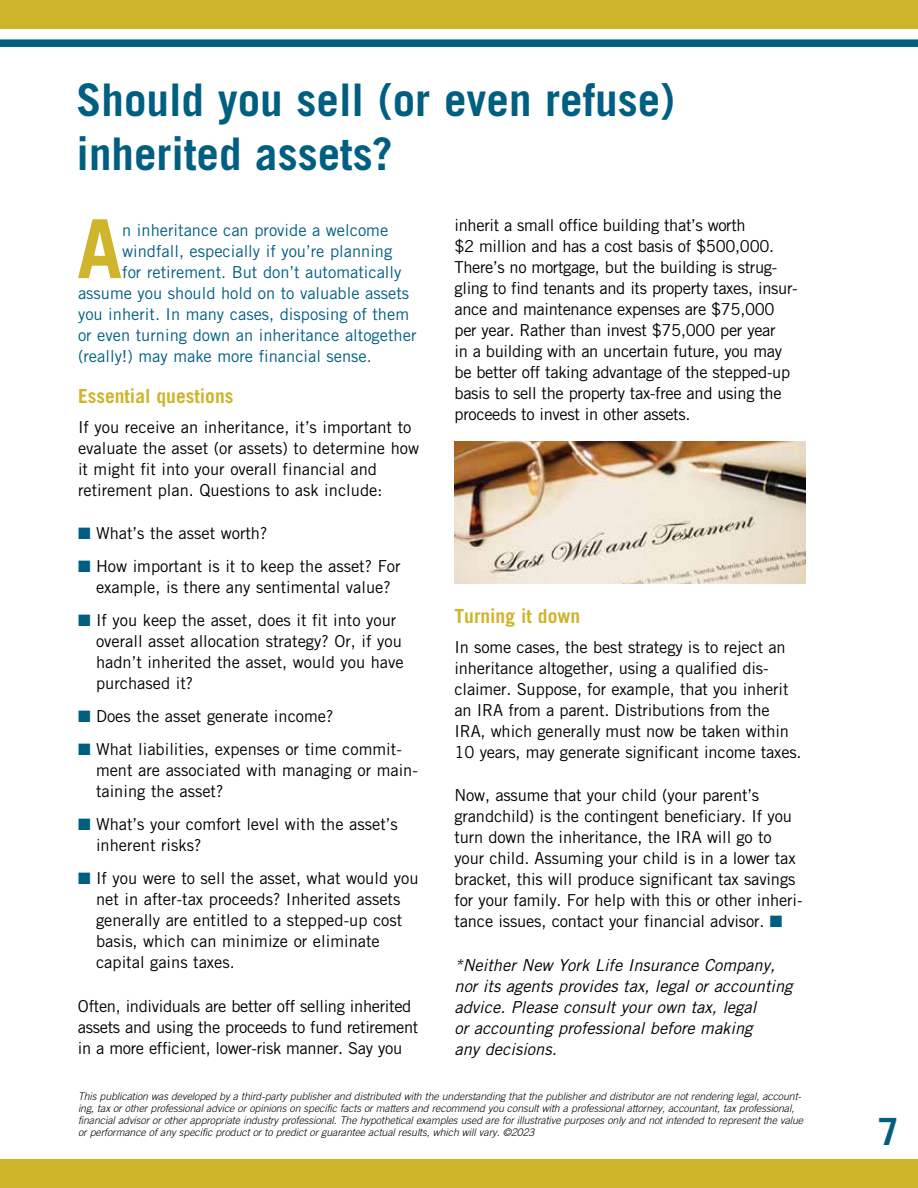
<style>
.page{position:relative;width:918px;height:1188px;background:#fff}
.page>*{position:absolute;margin:0;border:0;box-sizing:border-box;transform-origin:0 0}
.t1{font:700 81.45px "Trade Gothic LT Std";color:#ceb52c}
.t2{font:700 45px/54px "Trade Gothic LT Std";color:#005f80}
.t3{font:700 37.5px "Trade Gothic LT Std";color:#005f80}
.t4{font:700 19.5px "Trade Gothic LT Std";color:#ceb52c}
.t5{font:16.5px/21px "Trade Gothic LT Std";letter-spacing:-.01em;color:#000}
.t6{font:16.5px "Trade Gothic LT Std";color:#005f80}
.t7{font:italic 16.5px/21px "Trade Gothic LT Std";color:#000}
.t8{font:italic 300 10.5px/12px "Trade Gothic LT Std";letter-spacing:-.005em;color:#000}
.s1{color:#005f80}
</style>
<div class="page">
<div style="left:0;top:0;width:918px;height:29px;background:#ceb52c"></div>
<div style="left:0;top:39px;width:918px;height:8px;background:#005f80"></div>
<div style="left:0;top:1159px;width:918px;height:29px;background:#ceb52c"></div>
<img style="left:454px;top:441px;width:352px;height:143px">
<h2 class="t2" style="left:76px;top:73px;width:600px">Should you sell (or even refuse) inherited assets?</h2>
<h1 class="t1" style="left:77px;top:199px;width:47px">A</h1>
<p class="t6" style="left:122px;top:220px;width:268px">n inheritance can provide a welcome</p>
<p class="t6" style="left:122px;top:241px;width:272px">windfall, especially if you’re planning</p>
<p class="t6" style="left:122px;top:262px;width:281px">for retirement. But don’t automatically</p>
<p class="t6" style="left:78px;top:283px;width:333px">assume you should hold on to valuable assets</p>
<p class="t6" style="left:78px;top:304px;width:333px">you inherit. In many cases, disposing of them</p>
<p class="t6" style="left:78px;top:325px;width:340px">or even turning down an inheritance altogether</p>
<p class="t6" style="left:78px;top:346px;width:295px">(really!) may make more financial sense.</p>
<p class="t4" style="left:78px;top:384px;width:157px">Essential questions</p>
<p class="t5" style="left:78px;top:416px;width:343px">If you receive an inheritance, it’s important to evaluate the asset (or assets) to determine how it might fit into your overall financial and retirement plan. Questions to ask include:</p>
<p class="t5" style="left:78px;top:523px;width:191px"><span class="s1">■</span> What’s the asset worth?</p>
<p class="t5" style="left:78px;top:556px;width:324px;text-align:center"><span class="s1">■</span> How important is it to keep the asset? For example, is there any sentimental value?</p>
<p class="t5" style="left:96px;top:610px;width:309px;text-indent:-18px"><span class="s1">■</span> If you keep the asset, does it fit into your overall asset allocation strategy? Or, if you hadn’t inherited the asset, would you have purchased it?</p>
<p class="t5" style="left:78px;top:706px;width:257px"><span class="s1">■</span> Does the asset generate income?</p>
<p class="t5" style="left:96px;top:739px;width:323px;text-indent:-18px"><span class="s1">■</span> What liabilities, expenses or time commit&shy;ment are associated with managing or main&shy;taining the asset?</p>
<p class="t5" style="left:96px;top:814px;width:303px;text-indent:-18px"><span class="s1">■</span> What’s your comfort level with the asset’s inherent risks?</p>
<p class="t5" style="left:96px;top:868px;width:324px;text-indent:-18px"><span class="s1">■</span> If you were to sell the asset, what would you net in after-tax proceeds? Inherited assets generally are entitled to a stepped-up cost basis, which can minimize or eliminate capital gains taxes.</p>
<p class="t5" style="left:78px;top:995px;width:342px">Often, individuals are better off selling inherited assets and using the proceeds to fund retirement in a more efficient, lower-risk manner. Say you</p>
<p class="t5" style="left:454px;top:215px;width:345px">inherit a small office building that’s worth<br>$2 million and has a cost basis of $500,000.<br>There’s no mortgage, but the building is strug&shy;gling to find tenants and its property taxes, insur&shy;ance and maintenance expenses are $75,000 per year. Rather than invest $75,000 per year<br>in a building with an uncertain future, you may be better off taking advantage of the stepped-up basis to sell the property tax-free and using the proceeds to invest in other assets.</p>
<p class="t4" style="left:454px;top:604px;width:127px">Turning it down</p>
<p class="t5" style="left:454px;top:636px;width:349px">In some cases, the best strategy is to reject an inheritance altogether, using a qualified dis&shy;claimer. Suppose, for example, that you inherit an IRA from a parent. Distributions from the IRA, which generally must now be taken within 10 years, may generate significant income taxes.</p>
<p class="t5" style="left:454px;top:785px;width:350px">Now, assume that your child (your parent’s grandchild) is the contingent beneficiary. If you turn down the inheritance, the IRA will go to your child. Assuming your child is in a lower tax bracket, this will produce significant tax savings for your family. For help with this or other inheri&shy;tance issues, contact your financial advisor. <span class="s1">■</span></p>
<p class="t7" style="left:454px;top:955px;width:340px">*Neither New York Life Insurance Company, nor its agents provides tax, legal or accounting advice. Please consult your own tax, legal<br>or accounting professional before making<br>any decisions.</p>
<p class="t8" style="left:78px;top:1090px;width:727px">This publication was developed by a third-party publisher and distributed with the understanding that the publisher and distributor are not rendering legal, account&shy;ing, tax or other professional advice or opinions on specific facts or matters and recommend you consult with a professional attorney, accountant, tax professional, financial advisor or other appropriate industry professional. The hypothetical examples used are for illustrative purposes only and not intended to represent the value or performance of any specific product or to predict or guarantee actual results, which will vary. ©2023</p>
<h3 class="t3" style="left:878px;top:1108px;width:22px">7</h3>
</div>
